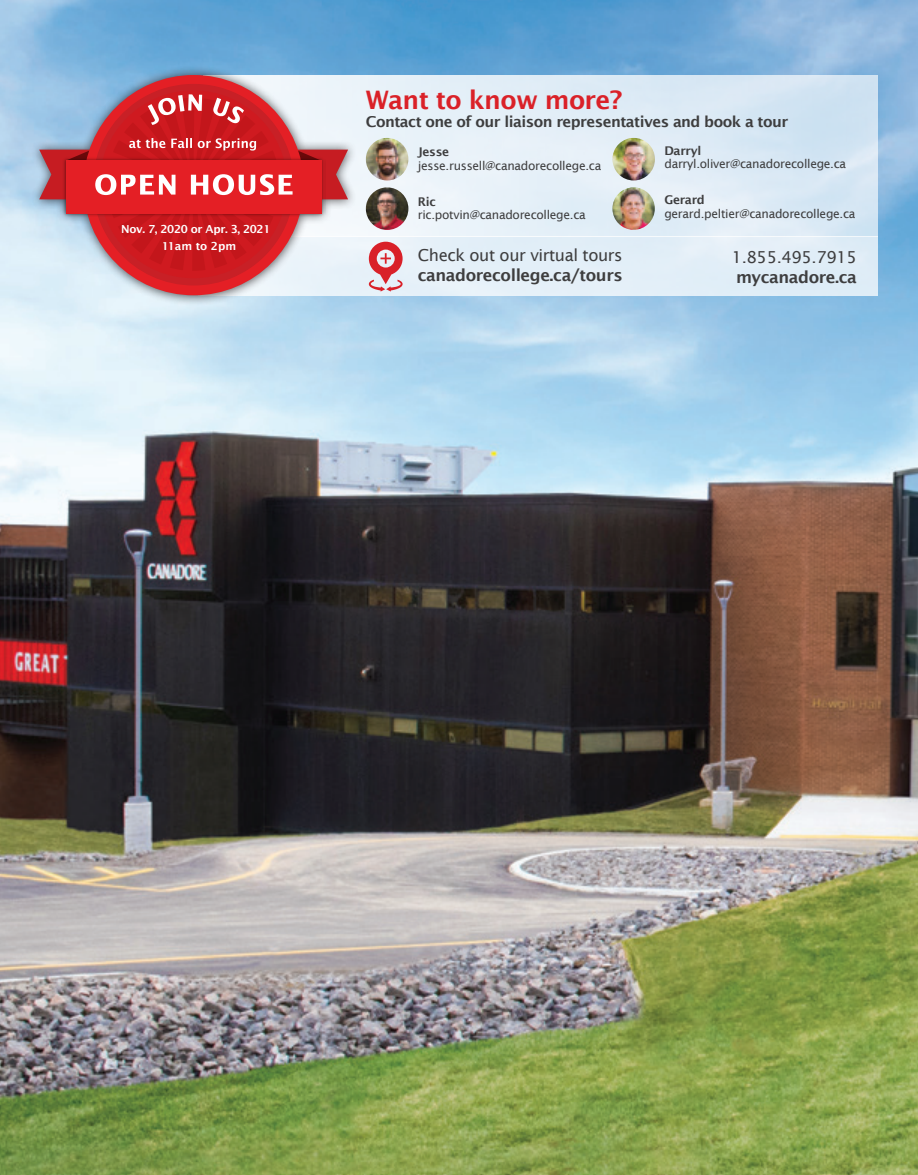
<style>
.page{position:relative;width:918px;height:1175px;background:#fff}
.page>*{position:absolute;margin:0;border:0;box-sizing:border-box;transform-origin:0 0}
.t1{font:600 25.5px "Lucida Sans";letter-spacing:-.025em;color:#da2128}
.Body{font:16.5px/19.8px "Lucida Sans";letter-spacing:-.025em;color:#3e3e3f}
.Body-2{font:600 16.5px "Lucida Sans";letter-spacing:-.025em;color:#3e3e3f}
.Intro_paragraphs{font:600 15px "Lucida Sans";letter-spacing:-.035em;color:#3e3e3f}
.Body-3{font:12px "Lucida Sans";letter-spacing:-.025em;color:#3e3e3f}
.Body-4{font:600 12px "Lucida Sans";letter-spacing:-.025em;color:#3e3e3f}
.t2{font:600 11.1px "Lucida Sans";letter-spacing:-.03em;color:#fff}
.t3{font:600 11.1px "Lucida Sans";color:#fff}
.s1{font-weight:600}
</style>
<div class="page">
<img style="left:0;top:0;width:918px;height:1174px">
<svg style="left:357px;top:75px;width:521px;height:161px;background:#e0ecf6"></svg>
<div style="left:198px;top:236px;width:680px;height:60px;background:#e3eff8"></div>
<img style="left:366px;top:138px;width:42px;height:42px;border-radius:21px">
<img style="left:366px;top:187px;width:42px;height:43px;border-radius:21px">
<img style="left:612px;top:138px;width:43px;height:42px;border-radius:21px">
<img style="left:612px;top:187px;width:43px;height:43px;border-radius:21px">
<div style="left:30px;top:65px;width:327px;height:240px;background:#231f20;opacity:.75"></div>
<div style="left:84px;top:75px;width:220px;height:220px;background:#e41f25;border-radius:50%"></div>
<svg style="left:39px;top:84px;width:309px;height:201px"></svg>
<svg style="left:369px;top:242px;width:34px;height:49px"></svg>
<p class="t2" style="left:121px;top:222px;width:151px">Nov. 7, 2020 or Apr. 3, 2021</p>
<p class="t3" style="left:162px;top:239px;width:76px">11am to 2pm</p>
<p class="t1" style="left:366px;top:86px;width:258px">Want to know more?</p>
<p class="Intro_paragraphs" style="left:366px;top:114px;width:424px">Contact one of our liaison representatives and book a tour</p>
<p class="Body-4" style="left:418px;top:145px;width:33px">Jesse</p>
<p class="Body-3" style="left:418px;top:159px;width:185px">jesse.russell@canadorecollege.ca</p>
<p class="Body-4" style="left:664px;top:144px;width:38px">Darryl</p>
<p class="Body-3" style="left:664px;top:157px;width:183px">darryl.oliver@canadorecollege.ca</p>
<p class="Body-4" style="left:664px;top:193px;width:42px">Gerard</p>
<p class="Body-3" style="left:664px;top:206px;width:193px">gerard.peltier@canadorecollege.ca</p>
<p class="Body-4" style="left:418px;top:195px;width:19px">Ric</p>
<p class="Body-3" style="left:418px;top:208px;width:169px">ric.potvin@canadorecollege.ca</p>
<p class="Body" style="left:418px;top:246px;width:206px">Check out our virtual tours</p>
<p class="Body-2" style="left:418px;top:266px;width:206px">canadorecollege.ca/tours</p>
<p class="Body" style="left:732px;top:247px;width:127px">1.855.495.7915 <span class="s1">mycanadore.ca</span></p>
</div>
